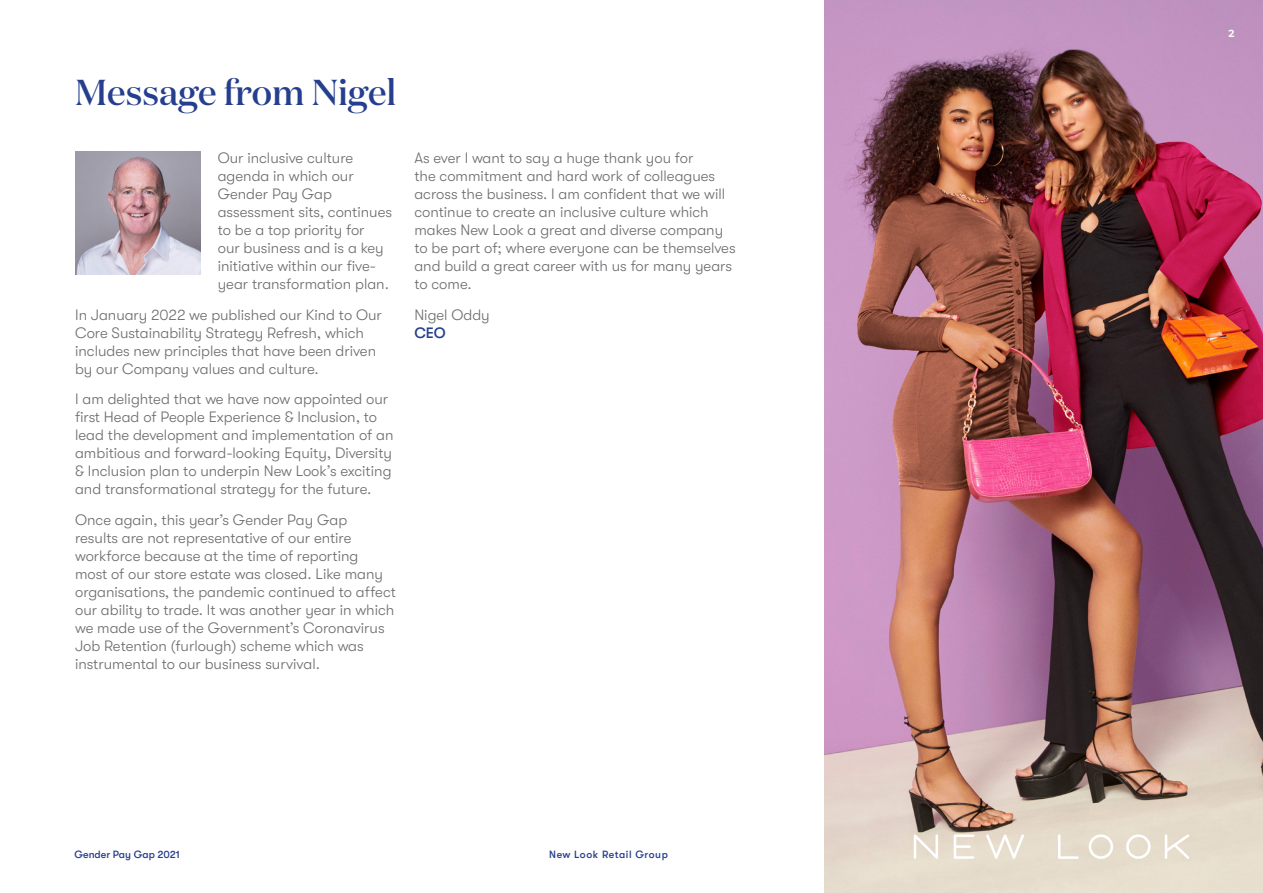
<style>
.page{position:relative;width:1263px;height:893px;background:#fff}
.page>*{position:absolute;margin:0;border:0;box-sizing:border-box;transform-origin:0 0}
.t1{font:500 36px "Domaine Display";color:#253f8e}
.body_2021{font:300 15px/18px "GT Walsheim Pro";color:#6c6d70}
.t2{font:500 10.5px "GT Walsheim Pro";letter-spacing:.05em;color:#253f8e}
.t3{font:500 10.5px "GT Walsheim Pro";color:#253f8e}
.t4{font:600 10.5px "Gibson";color:#fff}
.s1{font-weight:500;color:#253f8e}
</style>
<div class="page">
<img style="left:825px;top:0;width:438px;height:893px">
<img style="left:75px;top:151px;width:126px;height:123px">
<svg style="left:954px;top:834px;width:20px;height:25px"></svg>
<svg style="left:986px;top:834px;width:38px;height:25px"></svg>
<svg style="left:914px;top:834px;width:24px;height:25px"></svg>
<svg style="left:1089px;top:834px;width:24px;height:25px"></svg>
<svg style="left:1165px;top:834px;width:24px;height:25px"></svg>
<svg style="left:1126px;top:834px;width:24px;height:25px"></svg>
<svg style="left:1058px;top:834px;width:21px;height:25px"></svg>
<p class="t1" style="left:75px;top:69px;width:323px">Message from Nigel</p>
<p class="body_2021" style="left:218px;top:149px;width:176px">Our inclusive culture agenda in which our<br>Gender Pay Gap assessment sits, continues to be a top priority for<br>our business and is a key initiative within our five&shy;year transformation plan.</p>
<p class="body_2021" style="left:75px;top:306px;width:308px">In January 2022 we published our Kind to Our Core Sustainability Strategy Refresh, which includes new principles that have been driven by our Company values and culture.</p>
<p class="body_2021" style="left:75px;top:390px;width:320px">I am delighted that we have now appointed our first Head of People Experience &amp; Inclusion, to lead the development and implementation of an ambitious and forward-looking Equity, Diversity &amp; Inclusion plan to underpin New Look’s exciting and transformational strategy for the future.</p>
<p class="body_2021" style="left:75px;top:511px;width:322px">Once again, this year’s Gender Pay Gap<br>results are not representative of our entire workforce because at the time of reporting<br>most of our store estate was closed. Like many organisations, the pandemic continued to affect our ability to trade. It was another year in which we made use of the Government’s Coronavirus Job Retention (furlough) scheme which was instrumental to our business survival.</p>
<p class="body_2021" style="left:414px;top:149px;width:323px">As ever I want to say a huge thank you for<br>the commitment and hard work of colleagues across the business. I am confident that we will continue to create an inclusive culture which makes New Look a great and diverse company to be part of; where everyone can be themselves and build a great career with us for many years to come.</p>
<p class="body_2021" style="left:414px;top:306px;width:77px">Nigel Oddy<br><span class="s1">CEO</span></p>
<p class="t3" style="left:74px;top:848px;width:107px">Gender Pay Gap 2021</p>
<p class="t2" style="left:549px;top:849px;width:120px">New Look Retail Group</p>
<p class="t4" style="left:1228px;top:27px;width:8px">2</p>
</div>
